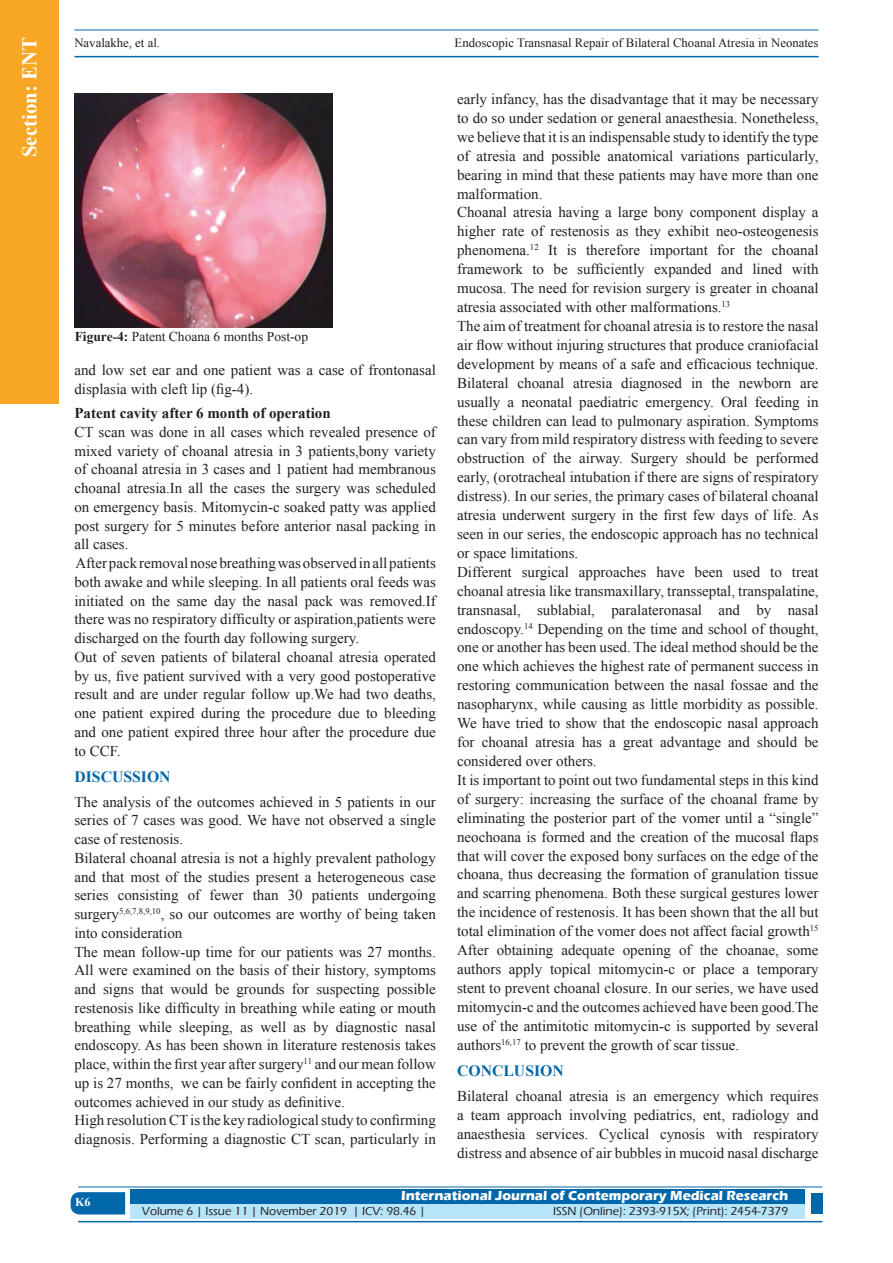
<style>
.page{position:relative;width:893px;height:1263px;background:#fff}
.page>*{position:absolute;margin:0;border:0;box-sizing:border-box;transform-origin:0 0}
.t1{font:700 21px "Times New Roman";color:#fff}
.t2{font:700 15.75px "Times New Roman";color:#0067aa}
.TX_New{font:15px/18.9px "Times New Roman";color:#231f20;text-align:justify}
.t3{font:700 15px "Times New Roman";color:#231f20}
.t4{font:700 13.5px "Eras ITC";color:#fff}
.Legend{font:13.5px "Times New Roman";color:#231f20}
.t5{font:12.75px "Times New Roman";color:#231f20}
.t6{font:500 12px "Eras ITC";color:#231f20}
.t7{font:700 12px "Times New Roman";color:#fff}
.s1{font-weight:700}
</style>
<div class="page">
<hr style="left:74px;top:30px;width:745px;height:1px;background:#0067aa">
<hr style="left:74px;top:56px;width:745px;height:1px;background:#0067aa">
<svg style="left:71px;top:1192px;width:54px;height:22px"></svg>
<div style="left:130px;top:1189px;width:674px;height:15px;background:#0067aa"></div>
<div style="left:130px;top:1204px;width:674px;height:15px;background:#b6e4f9"></div>
<hr style="left:78px;top:1186px;width:744px;height:1px;background:#0067aa">
<hr style="left:78px;top:1221px;width:744px;height:1px;background:#0067aa">
<div style="left:811px;top:1193px;width:11px;height:21px;background:#0067aa"></div>
<div style="left:0;top:0;width:59px;height:404px;background:#f7a724"></div>
<img style="left:74px;top:94px;width:259px;height:234px">
<h1 class="t1" style="left:15px;top:157px;width:122px;rotate:-90deg">Section: ENT</h1>
<p class="t5" style="left:74px;top:35px;width:87px">Navalakhe, et al.</p>
<p class="t5" style="left:455px;top:35px;width:366px">Endoscopic Transnasal Repair of Bilateral Choanal Atresia in Neonates</p>
<p class="Legend" style="left:75px;top:327px;width:235px"><span class="s1">Figure-4:</span> Patent Choana 6 months Post-op</p>
<p class="TX_New" style="left:74px;top:360px;width:363px">and low set ear and one patient was a case of frontonasal displasia with cleft lip (fig-4).</p>
<h2 class="t3" style="left:74px;top:403px;width:258px">Patent cavity after 6 month of operation</h2>
<p class="TX_New" style="left:74px;top:422px;width:363px">CT scan was done in all cases which revealed presence of mixed variety of choanal atresia in 3 patients,bony variety of choanal atresia in 3 cases and 1 patient had membranous choanal atresia.In all the cases the surgery was scheduled on emergency basis. Mitomycin-c soaked patty was applied post surgery for 5 minutes before anterior nasal packing in all cases.</p>
<p class="TX_New" style="left:74px;top:553px;width:363px">After pack removal nose breathing was observed in all patients both awake and while sleeping. In all patients oral feeds was initiated on the same day the nasal pack was removed.If there was no respiratory difficulty or aspiration,patients were discharged on the fourth day following surgery.</p>
<p class="TX_New" style="left:74px;top:647px;width:363px">Out of seven patients of bilateral choanal atresia operated by us, five patient survived with a very good postoperative result and are under regular follow up.We had two deaths, one patient expired during the procedure due to bleeding and one patient expired three hour after the procedure due to CCF.</p>
<h1 class="t2" style="left:74px;top:765px;width:98px">DISCUSSION</h1>
<p class="TX_New" style="left:74px;top:792px;width:363px">The analysis of the outcomes achieved in 5 patients in our series of 7 cases was good. We have not observed a single case of restenosis.</p>
<p class="TX_New" style="left:74px;top:848px;width:363px">Bilateral choanal atresia is not a highly prevalent pathology and that most of the studies present a heterogeneous case series consisting of fewer than 30 patients undergoing surgery<sup>5,6,7,8,9,10</sup>, so our outcomes are worthy of being taken into consideration</p>
<p class="TX_New" style="left:74px;top:942px;width:363px">The mean follow-up time for our patients was 27 months.<br>All were examined on the basis of their history, symptoms and signs that would be grounds for suspecting possible restenosis like difficulty in breathing while eating or mouth breathing while sleeping, as well as by diagnostic nasal endoscopy. As has been shown in literature restenosis takes place, within the first year after surgery<sup>11</sup> and our mean follow up is 27 months, we can be fairly confident in accepting the outcomes achieved in our study as definitive.</p>
<p class="TX_New" style="left:74px;top:1111px;width:363px">High resolution CT is the key radiological study to confirming diagnosis. Performing a diagnostic CT scan, particularly in</p>
<p class="TX_New" style="left:457px;top:89px;width:363px">early infancy, has the disadvantage that it may be necessary to do so under sedation or general anaesthesia. Nonetheless, we believe that it is an indispensable study to identify the type of atresia and possible anatomical variations particularly, bearing in mind that these patients may have more than one malformation.</p>
<p class="TX_New" style="left:457px;top:203px;width:363px">Choanal atresia having a large bony component display a higher rate of restenosis as they exhibit neo-osteogenesis phenomena.<sup>12</sup> It is therefore important for the choanal framework to be sufficiently expanded and lined with mucosa. The need for revision surgery is greater in choanal atresia associated with other malformations.<sup>13</sup></p>
<p class="TX_New" style="left:457px;top:316px;width:363px">The aim of treatment for choanal atresia is to restore the nasal air flow without injuring structures that produce craniofacial development by means of a safe and efficacious technique.<br>Bilateral choanal atresia diagnosed in the newborn are usually a neonatal paediatric emergency. Oral feeding in these children can lead to pulmonary aspiration. Symptoms can vary from mild respiratory distress with feeding to severe obstruction of the airway. Surgery should be performed early, (orotracheal intubation if there are signs of respiratory distress). In our series, the primary cases of bilateral choanal atresia underwent surgery in the first few days of life. As seen in our series, the endoscopic approach has no technical or space limitations.</p>
<p class="TX_New" style="left:457px;top:562px;width:363px">Different surgical approaches have been used to treat choanal atresia like transmaxillary, transseptal, transpalatine, transnasal, sublabial, paralateronasal and by nasal endoscopy.<sup>14</sup> Depending on the time and school of thought, one or another has been used. The ideal method should be the one which achieves the highest rate of permanent success in restoring communication between the nasal fossae and the nasopharynx, while causing as little morbidity as possible.<br>We have tried to show that the endoscopic nasal approach for choanal atresia has a great advantage and should be considered over others.</p>
<p class="TX_New" style="left:457px;top:770px;width:363px">It is important to point out two fundamental steps in this kind of surgery: increasing the surface of the choanal frame by eliminating the posterior part of the vomer until a “single” neochoana is formed and the creation of the mucosal flaps that will cover the exposed bony surfaces on the edge of the choana, thus decreasing the formation of granulation tissue and scarring phenomena. Both these surgical gestures lower the incidence of restenosis. It has been shown that the all but total elimination of the vomer does not affect facial growth<sup>15</sup></p>
<p class="TX_New" style="left:457px;top:940px;width:363px">After obtaining adequate opening of the choanae, some authors apply topical mitomycin-c or place a temporary stent to prevent choanal closure. In our series, we have used mitomycin-c and the outcomes achieved have been good.The use of the antimitotic mitomycin-c is supported by several authors<sup>16,17</sup> to prevent the growth of scar tissue.</p>
<h1 class="t2" style="left:457px;top:1059px;width:108px">CONCLUSION</h1>
<p class="TX_New" style="left:457px;top:1086px;width:363px">Bilateral choanal atresia is an emergency which requires a team approach involving pediatrics, ent, radiology and anaesthesia services. Cyclical cynosis with respiratory distress and absence of air bubbles in mucoid nasal discharge</p>
<h4 class="t7" style="left:75px;top:1194px;width:17px">K6</h4>
<p class="t4" style="left:401px;top:1188px;width:389px">International Journal of Contemporary Medical Research</p>
<p class="t6" style="left:142px;top:1204px;width:285px">Volume 6 | Issue 11 | November 2019 | ICV: 98.46 |</p>
<p class="t6" style="left:553px;top:1204px;width:237px">ISSN (Online): 2393-915X; (Print): 2454-7379</p>
</div>
